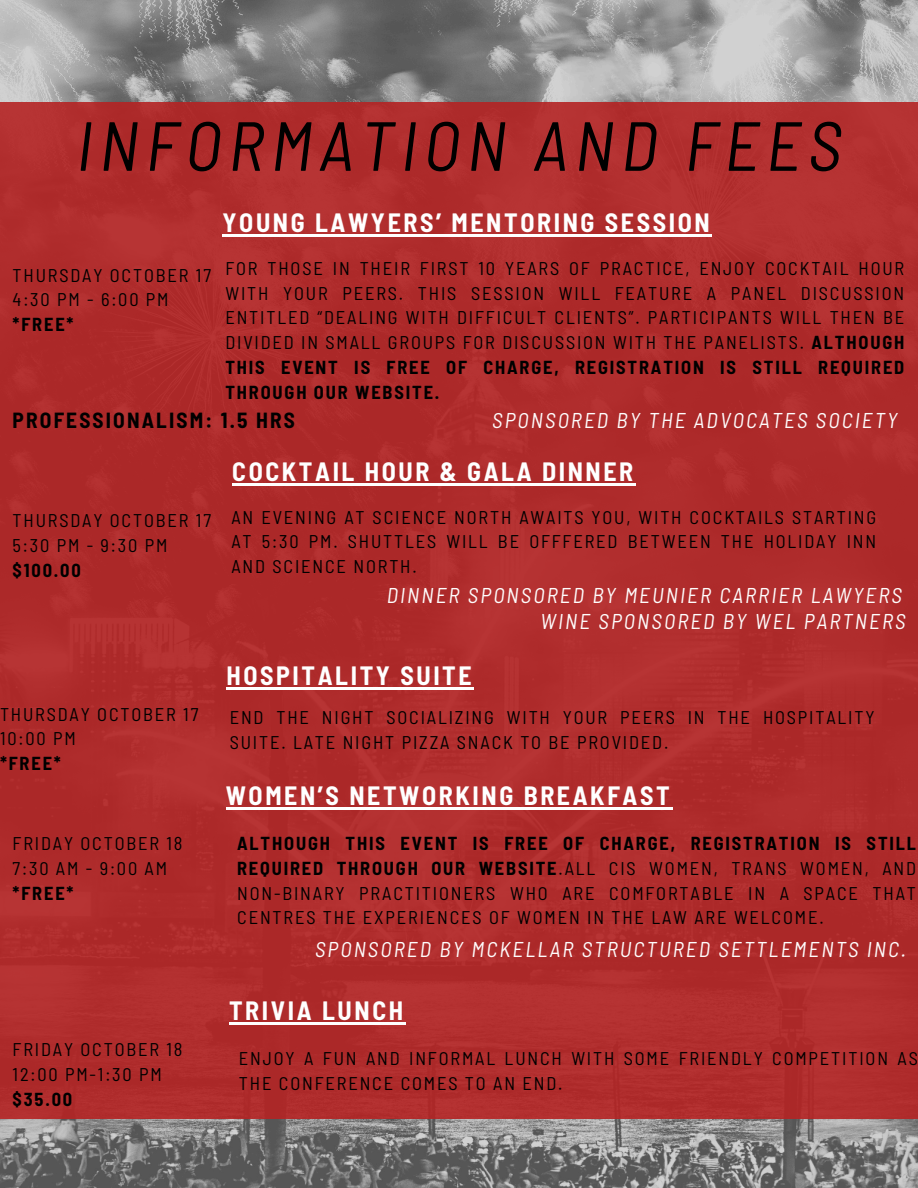
<style>
.page{position:relative;width:918px;height:1188px;background:#fff}
.page>*{position:absolute;margin:0;border:0;box-sizing:border-box;transform-origin:0 0}
.t1{font:italic semi-condensed 69.45px "Barlow";letter-spacing:.1em;color:#000}
.t2{font:700 semi-condensed 25.8px "Barlow";letter-spacing:.1em;color:#fff}
.t3{font:italic semi-condensed 21.3px "Barlow";letter-spacing:.1em;color:#fefcfc}
.t4{font:700 semi-condensed 21.3px "Barlow";letter-spacing:.1em;color:#000}
.t5{font:semi-condensed 18.3px/24.8px "Barlow";letter-spacing:.1em;color:#000;text-align:justify}
.t6{font:700 semi-condensed 18.3px "Barlow";letter-spacing:.1em;color:#000}
.s1{font-weight:700}
</style>
<div class="page">
<img style="left:0;top:0;width:918px;height:1188px">
<div style="left:0;top:102px;width:918px;height:1017px;background:#af2c2c"></div>
<hr style="left:232px;top:483px;width:404px;height:2px;background:#fff">
<hr style="left:227px;top:687px;width:247px;height:2px;background:#fff">
<hr style="left:226px;top:807px;width:446px;height:3px;background:#fff">
<hr style="left:229px;top:1022px;width:177px;height:3px;background:#fff">
<hr style="left:223px;top:234px;width:489px;height:2px;background:#fff">
<h1 class="t1" style="left:76px;top:101px;width:767px">INFORMATION AND FEES</h1>
<p class="t2" style="left:223px;top:206px;width:489px">YOUNG LAWYERS’ MENTORING SESSION</p>
<p class="t5" style="left:225px;top:255px;width:680px">FOR THOSE IN THEIR FIRST 10 YEARS OF PRACTICE, ENJOY COCKTAIL HOUR WITH YOUR PEERS. THIS SESSION WILL FEATURE A PANEL DISCUSSION ENTITLED “DEALING WITH DIFFICULT CLIENTS”. PARTICIPANTS WILL THEN BE DIVIDED IN SMALL GROUPS FOR DISCUSSION WITH THE PANELISTS. <span class="s1">ALTHOUGH THIS EVENT IS FREE OF CHARGE, REGISTRATION IS STILL REQUIRED THROUGH OUR WEBSITE.</span></p>
<p class="t4" style="left:13px;top:407px;width:284px">PROFESSIONALISM: 1.5 HRS</p>
<p class="t3" style="left:492px;top:407px;width:407px">SPONSORED BY THE ADVOCATES SOCIETY</p>
<h4 class="t5" style="left:13px;top:262px;width:200px">THURSDAY OCTOBER 17</h4>
<h2 class="t5" style="left:13px;top:287px;width:158px">4:30 PM - 6:00 PM</h2>
<p class="t6" style="left:13px;top:313px;width:62px">*FREE*</p>
<p class="t5" style="left:13px;top:507px;width:200px">THURSDAY OCTOBER 17</p>
<p class="t5" style="left:13px;top:532px;width:156px">5:30 PM - 9:30 PM</p>
<p class="t6" style="left:13px;top:558px;width:70px">$100.00</p>
<p class="t5" style="left:0;top:701px;width:200px">THURSDAY OCTOBER 17</p>
<p class="t5" style="left:0;top:726px;width:77px">10:00 PM</p>
<p class="t6" style="left:0;top:752px;width:62px">*FREE*</p>
<h2 class="t5" style="left:13px;top:830px;width:172px">FRIDAY OCTOBER 18</h2>
<p class="t5" style="left:13px;top:855px;width:156px">7:30 AM - 9:00 AM</p>
<p class="t6" style="left:13px;top:881px;width:62px">*FREE*</p>
<h2 class="t2" style="left:232px;top:455px;width:403px">COCKTAIL HOUR &amp; GALA DINNER</h2>
<p class="t5" style="left:231px;top:504px;width:646px">AN EVENING AT SCIENCE NORTH AWAITS YOU, WITH COCKTAILS STARTING AT 5:30 PM. SHUTTLES WILL BE OFFFERED BETWEEN THE HOLIDAY INN AND SCIENCE NORTH.</p>
<h3 class="t3" style="left:387px;top:582px;width:517px">DINNER SPONSORED BY MEUNIER CARRIER LAWYERS</h3>
<h4 class="t3" style="left:540px;top:608px;width:367px">WINE SPONSORED BY WEL PARTNERS</h4>
<h2 class="t2" style="left:227px;top:659px;width:247px">HOSPITALITY SUITE</h2>
<p class="t5" style="left:230px;top:705px;width:646px">END THE NIGHT SOCIALIZING WITH YOUR PEERS IN THE HOSPITALITY<br>SUITE. LATE NIGHT PIZZA SNACK TO BE PROVIDED.</p>
<h4 class="t2" style="left:226px;top:779px;width:446px">WOMEN’S NETWORKING BREAKFAST</h4>
<p class="t5" style="left:237px;top:830px;width:680px"><span class="s1">ALTHOUGH THIS EVENT IS FREE OF CHARGE, REGISTRATION IS STILL REQUIRED THROUGH OUR WEBSITE</span>.ALL CIS WOMEN, TRANS WOMEN, AND NON-BINARY PRACTITIONERS WHO ARE COMFORTABLE IN A SPACE THAT CENTRES THE EXPERIENCES OF WOMEN IN THE LAW ARE WELCOME.</p>
<h4 class="t3" style="left:315px;top:936px;width:593px">SPONSORED BY MCKELLAR STRUCTURED SETTLEMENTS INC.</h4>
<p class="t5" style="left:13px;top:1037px;width:172px">FRIDAY OCTOBER 18</p>
<p class="t5" style="left:13px;top:1061px;width:151px">12:00 PM-1:30 PM</p>
<p class="t6" style="left:13px;top:1087px;width:61px">$35.00</p>
<p class="t2" style="left:229px;top:994px;width:176px">TRIVIA LUNCH</p>
<h2 class="t5" style="left:239px;top:1046px;width:680px">ENJOY A FUN AND INFORMAL LUNCH WITH SOME FRIENDLY COMPETITION AS<br>THE CONFERENCE COMES TO AN END.</h2>
</div>
